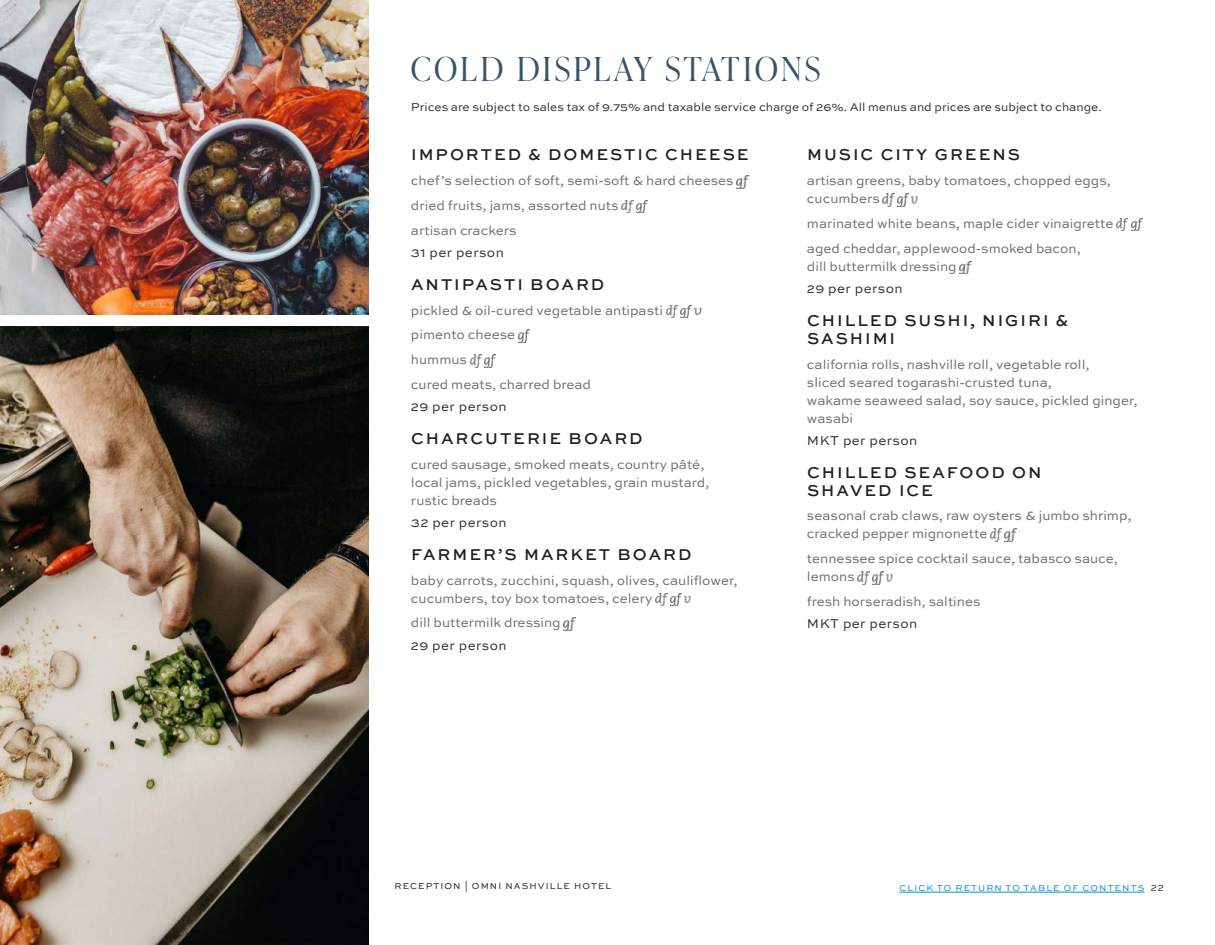
<style>
.page{position:relative;width:1215px;height:945px;background:#fff}
.page>*{position:absolute;margin:0;border:0;box-sizing:border-box;transform-origin:0 0}
.t1{font:300 33px "Ivy Presto Display";letter-spacing:.085em;color:#385568}
.t2{font:500 16.5px/18px "Sweet Sans Pro";letter-spacing:.12em;color:#221f1f}
.t3{font:13.5px/18px "Sweet Sans Pro";color:#6c6e70}
.t4{font:13.5px "Sweet Sans Pro";letter-spacing:.03em;color:#323032}
.t5{font:12px "Sweet Sans Pro";color:#323032}
.t6{font:9px "Sweet Sans Pro";letter-spacing:.12em;color:#008fd4}
.t7{font:9px "Sweet Sans Pro";letter-spacing:.12em;color:#221f1f}
.s1{color:#221f1f}
</style>
<div class="page">
<img style="left:0;top:0;width:369px;height:315px">
<img style="left:0;top:327px;width:369px;height:618px">
<svg style="left:737px;top:176px;width:11px;height:12px"></svg>
<svg style="left:622px;top:200px;width:25px;height:13px"></svg>
<svg style="left:666px;top:305px;width:35px;height:13px"></svg>
<svg style="left:518px;top:330px;width:12px;height:12px"></svg>
<svg style="left:470px;top:355px;width:26px;height:12px"></svg>
<svg style="left:656px;top:593px;width:35px;height:13px"></svg>
<svg style="left:564px;top:618px;width:11px;height:12px"></svg>
<svg style="left:883px;top:194px;width:35px;height:12px"></svg>
<svg style="left:1117px;top:218px;width:25px;height:13px"></svg>
<svg style="left:960px;top:261px;width:11px;height:13px"></svg>
<svg style="left:991px;top:529px;width:25px;height:12px"></svg>
<svg style="left:858px;top:572px;width:35px;height:12px"></svg>
<hr style="left:899px;top:892px;width:246px;height:1px;background:#008fd4">
<h1 class="t1" style="left:411px;top:48px;width:411px">COLD DISPLAY STATIONS</h1>
<p class="t5" style="left:411px;top:100px;width:692px">Prices are subject to sales tax of 9.75% and taxable service charge of 26%. All menus and prices are subject to change.</p>
<p class="t2" style="left:411px;top:146px;width:339px">IMPORTED &amp; DOMESTIC CHEESE</p>
<p class="t3" style="left:411px;top:169px;width:324px;line-height:24.8px">chef’s selection of soft, semi-soft &amp; hard cheeses dried fruits, jams, assorted nuts<br>artisan crackers</p>
<p class="t4" style="left:411px;top:245px;width:94px">31 per person</p>
<p class="t2" style="left:411px;top:275px;width:195px">ANTIPASTI BOARD</p>
<p class="t3" style="left:411px;top:298px;width:254px;line-height:24.8px">pickled &amp; oil-cured vegetable antipasti pimento cheese<br>hummus<br>cured meats, charred bread</p>
<p class="t4" style="left:411px;top:399px;width:97px">29 per person</p>
<p class="t2" style="left:411px;top:429px;width:233px">CHARCUTERIE BOARD</p>
<p class="t3" style="left:411px;top:456px;width:300px">cured sausage, smoked meats, country pâté, local jams, pickled vegetables, grain mustard, rustic breads</p>
<p class="t4" style="left:411px;top:515px;width:97px">32 per person</p>
<p class="t2" style="left:411px;top:545px;width:282px">FARMER’S MARKET BOARD</p>
<p class="t3" style="left:411px;top:572px;width:328px">baby carrots, zucchini, squash, olives, cauliflower, cucumbers, toy box tomatoes, celery</p>
<p class="t3" style="left:411px;top:614px;width:151px">dill buttermilk dressing</p>
<p class="t4" style="left:411px;top:638px;width:97px">29 per person</p>
<p class="t2" style="left:807px;top:146px;width:214px">MUSIC CITY GREENS</p>
<p class="t3" style="left:807px;top:172px;width:306px">artisan greens, baby tomatoes, chopped eggs, cucumbers</p>
<p class="t3" style="left:807px;top:212px;width:308px;line-height:24.8px">marinated white beans, maple cider vinaigrette aged cheddar, applewood-smoked bacon,</p>
<p class="t3" style="left:807px;top:258px;width:151px">dill buttermilk dressing</p>
<p class="t4" style="left:807px;top:281px;width:97px">29 per person</p>
<p class="t2" style="left:807px;top:311px;width:263px">CHILLED SUSHI, NIGIRI &amp;<br>SASHIMI</p>
<p class="t3" style="left:807px;top:356px;width:332px">california rolls, nashville roll, vegetable roll,<br>sliced seared togarashi-crusted tuna,<br>wakame seaweed salad, soy sauce, pickled ginger, wasabi</p>
<p class="t4" style="left:807px;top:433px;width:112px">MKT per person</p>
<p class="t2" style="left:807px;top:463px;width:236px">CHILLED SEAFOOD ON<br>SHAVED ICE</p>
<p class="t3" style="left:807px;top:507px;width:326px">seasonal crab claws, raw oysters &amp; jumbo shrimp, cracked pepper mignonette</p>
<p class="t3" style="left:807px;top:550px;width:313px">tennessee spice cocktail sauce, tabasco sauce, lemons</p>
<p class="t3" style="left:807px;top:593px;width:175px">fresh horseradish, saltines</p>
<p class="t4" style="left:807px;top:616px;width:112px">MKT per person</p>
<p class="t7" style="left:395px;top:881px;width:218px">RECEPTION | OMNI NASHVILLE HOTEL</p>
<p class="t6" style="left:899px;top:883px;width:266px">CLICK TO RETURN TO TABLE OF CONTENTS <span class="s1">22</span></p>
</div>
